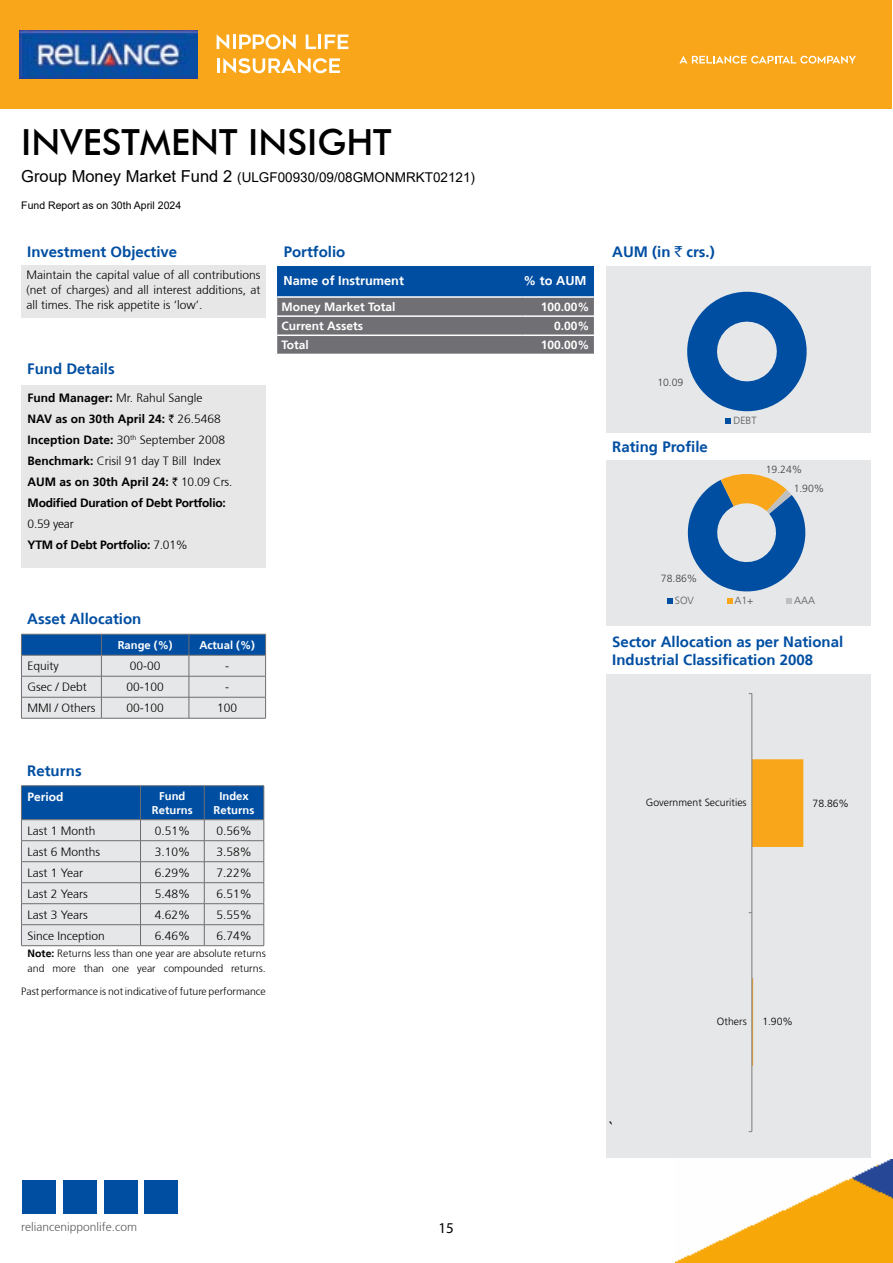
<style>
.page{position:relative;width:893px;height:1263px;background:#fff}
.page>*{position:absolute;margin:0;border:0;box-sizing:border-box;transform-origin:0 0}
.t1{font:500 36px "Futura BT";color:#000}
.t2{font:18px "Times New Roman";color:#000}
.t3{font:700 15px/18px "Frutiger 65";color:#004ea2}
.t4{font:15px "Myriad Pro";color:#000}
.t5{font:13.5px "Arial";color:#000}
.t6{font:700 12.75px "Frutiger 65";color:#fff}
.t7{font:300 12px/15px "Frutiger 45";color:#000;text-align:justify}
.t8{font:700 12px/21px "Frutiger 65";letter-spacing:-.02em;color:#000}
.t9{font:700 12px "Frutiger 65";color:#fff}
.t10{font:700 12px "Frutiger 65";color:#000}
.t11{font:300 12px "Frutiger 45";color:#58595b}
.t12{font:700 11.25px/13.5px "Frutiger 65";color:#fff;text-align:center}
.t13{font:300 10.5px/15px "Frutiger 45";color:#000}
.t14{font:10.5px "Arial";color:#000}
.t15{font:300 10.5px/18.6px "Frutiger 45";letter-spacing:-.005em;color:#404040}
.t16{font:300 10.5px "Frutiger 45";letter-spacing:.005em;color:#595959}
.s1{font-size:16.5px}
.s2{font-family:"Frutiger 65";font-weight:700}
.s3{font-family:"Rupee";font-weight:400}
.s4{font-family:"Frutiger 45";font-weight:300}
.s5{font-family:"Rupee Foradian";font-weight:400}
</style>
<div class="page">
<div style="left:21px;top:265px;width:245px;height:52px;background:#e7e7e7"></div>
<img style="left:675px;top:1159px;width:218px;height:104px">
<div style="left:1px;top:1px;width:891px;height:108px;background:#faa61a"></div>
<img style="left:20px;top:30px;width:177px;height:49px">
<svg style="left:217px;top:35px;width:12px;height:14px"></svg>
<hr style="left:233px;top:35px;width:3px;height:14px;background:#fff">
<svg style="left:239px;top:34px;width:57px;height:15px"></svg>
<svg style="left:306px;top:35px;width:10px;height:14px"></svg>
<hr style="left:318px;top:35px;width:3px;height:14px;background:#fff">
<svg style="left:325px;top:35px;width:23px;height:14px"></svg>
<hr style="left:217px;top:58px;width:3px;height:15px;background:#fff">
<svg style="left:223px;top:58px;width:117px;height:15px"></svg>
<svg style="left:679px;top:56px;width:177px;height:8px"></svg>
<div style="left:21px;top:385px;width:245px;height:183px;background:#e7e7e7"></div>
<svg style="left:21px;top:634px;width:245px;height:84px;background:#a7b9ce"></svg>
<hr style="left:21px;top:718px;width:80px;height:1px;background:#6d6e71">
<hr style="left:101px;top:718px;width:88px;height:1px;background:#6d6e71">
<hr style="left:189px;top:718px;width:77px;height:1px;background:#6d6e71">
<hr style="left:21px;top:785px;width:120px;height:1px;background:#6d6e71">
<hr style="left:141px;top:785px;width:63px;height:1px;background:#6d6e71">
<hr style="left:204px;top:785px;width:60px;height:1px;background:#6d6e71">
<svg style="left:21px;top:786px;width:244px;height:160px;background:#b0c1d3"></svg>
<hr style="left:21px;top:945px;width:120px;height:1px;background:#6d6e71">
<hr style="left:141px;top:945px;width:63px;height:1px;background:#6d6e71">
<hr style="left:204px;top:945px;width:60px;height:1px;background:#6d6e71">
<div style="left:277px;top:266px;width:317px;height:32px;background:#004ea2"></div>
<div style="left:277px;top:298px;width:317px;height:56px;background:#6f6f74"></div>
<hr style="left:277px;top:296px;width:245px;height:2px;background:#fff">
<hr style="left:522px;top:296px;width:72px;height:2px;background:#fff">
<hr style="left:277px;top:315px;width:245px;height:2px;background:#fff">
<hr style="left:522px;top:315px;width:72px;height:2px;background:#fff">
<hr style="left:277px;top:334px;width:245px;height:2px;background:#fff">
<hr style="left:522px;top:334px;width:72px;height:2px;background:#fff">
<div style="left:607px;top:266px;width:264px;height:166px;background:#e6e7e8"></div>
<svg style="left:687px;top:291px;width:120px;height:132px"></svg>
<div style="left:607px;top:674px;width:264px;height:483px;background:#e6e7e8"></div>
<hr style="left:751px;top:693px;width:1px;height:438px;background:#868686">
<svg style="left:749px;top:759px;width:54px;height:307px"></svg>
<div style="left:607px;top:461px;width:264px;height:165px;background:#e6e7e8"></div>
<svg style="left:667px;top:598px;width:5px;height:5px"></svg>
<svg style="left:687px;top:474px;width:119px;height:129px"></svg>
<div style="left:63px;top:1180px;width:33px;height:34px;background:#004ea2"></div>
<div style="left:104px;top:1180px;width:33px;height:34px;background:#004ea2"></div>
<div style="left:145px;top:1180px;width:33px;height:34px;background:#004ea2"></div>
<div style="left:22px;top:1180px;width:33px;height:34px;background:#004ea2"></div>
<h1 class="t1" style="left:21px;top:120px;width:372px">INVESTMENT INSIGHT</h1>
<p class="t5" style="left:21px;top:168px;width:455px"><span class="s1">Group Money Market Fund 2</span> (ULGF00930/09/08GMONMRKT02121)</p>
<p class="t14" style="left:21px;top:198px;width:161px">Fund Report as on 30th April 2024</p>
<p class="t3" style="left:27px;top:243px;width:152px">Investment Objective</p>
<p class="t7" style="left:26px;top:267px;width:236px">Maintain the capital value of all contributions (net of charges) and all interest additions, at all times. The risk appetite is ‘low’.</p>
<p class="t3" style="left:27px;top:360px;width:89px">Fund Details</p>
<p class="t7" style="left:28px;top:391px;width:176px"><span class="s2">Fund Manager:</span> Mr. Rahul Sangle</p>
<p class="t10" style="left:28px;top:412px;width:195px">NAV as on 30th April 24: <span class="s3">`</span> <span class="s4">26.5468</span></p>
<p class="t7" style="left:28px;top:430px;width:199px;line-height:21px"><span class="s2">Inception Date:</span> 30<sup>th</sup> September 2008<br><span class="s2">Benchmark:</span> Crisil 91 day T Bill Index</p>
<p class="t8" style="left:28px;top:472px;width:206px">AUM as on 30th April 24: <span class="s3">`</span> <span class="s4">10.09 Crs.<br></span>Modified Duration of Debt Portfolio:</p>
<p class="t7" style="left:28px;top:517px;width:48px">0.59 year</p>
<p class="t8" style="left:28px;top:535px;width:162px">YTM of Debt Portfolio: <span class="s4">7.01%</span></p>
<p class="t3" style="left:284px;top:243px;width:63px">Portfolio</p>
<p class="t6" style="left:284px;top:273px;width:122px">Name of Instrument</p>
<p class="t6" style="left:524px;top:273px;width:65px">% to AUM</p>
<p class="t9" style="left:281px;top:300px;width:116px">Money Market Total</p>
<p class="t9" style="left:541px;top:300px;width:50px">100.00%</p>
<p class="t9" style="left:281px;top:319px;width:83px">Current Assets</p>
<p class="t9" style="left:554px;top:319px;width:37px">0.00%</p>
<p class="t9" style="left:281px;top:338px;width:29px">Total</p>
<p class="t9" style="left:541px;top:338px;width:50px">100.00%</p>
<p class="t3" style="left:27px;top:610px;width:116px">Asset Allocation</p>
<p class="t12" style="left:118px;top:638px;width:57px">Range (%)</p>
<p class="t12" style="left:199px;top:638px;width:57px">Actual (%)</p>
<p class="t7" style="left:27px;top:659px;width:33px">Equity</p>
<p class="t7" style="left:130px;top:659px;width:32px">00-00</p>
<p class="t7" style="left:225px;top:659px;width:5px">-</p>
<p class="t7" style="left:27px;top:680px;width:61px">Gsec / Debt</p>
<p class="t7" style="left:126px;top:680px;width:39px">00-100</p>
<p class="t7" style="left:225px;top:680px;width:5px">-</p>
<p class="t7" style="left:27px;top:701px;width:69px">MMI / Others</p>
<p class="t7" style="left:127px;top:701px;width:39px">00-100</p>
<p class="t7" style="left:217px;top:701px;width:22px">100</p>
<p class="t3" style="left:27px;top:762px;width:56px">Returns</p>
<p class="t9" style="left:27px;top:789px;width:38px">Period</p>
<p class="t12" style="left:152px;top:789px;width:42px">Fund<br>Returns</p>
<p class="t12" style="left:214px;top:789px;width:42px">Index<br>Returns</p>
<p class="t7" style="left:27px;top:823px;width:70px">Last 1 Month</p>
<p class="t7" style="left:155px;top:823px;width:37px">0.51%</p>
<p class="t7" style="left:216px;top:823px;width:37px">0.56%</p>
<p class="t7" style="left:27px;top:844px;width:74px">Last 6 Months</p>
<p class="t7" style="left:155px;top:844px;width:37px">3.10%</p>
<p class="t7" style="left:216px;top:844px;width:37px">3.58%</p>
<p class="t7" style="left:27px;top:865px;width:57px">Last 1 Year</p>
<p class="t7" style="left:155px;top:865px;width:37px">6.29%</p>
<p class="t7" style="left:216px;top:865px;width:37px">7.22%</p>
<p class="t7" style="left:27px;top:886px;width:62px">Last 2 Years</p>
<p class="t7" style="left:155px;top:886px;width:37px">5.48%</p>
<p class="t7" style="left:216px;top:886px;width:37px">6.51%</p>
<p class="t7" style="left:27px;top:907px;width:62px">Last 3 Years</p>
<p class="t7" style="left:155px;top:907px;width:37px">4.62%</p>
<p class="t7" style="left:216px;top:907px;width:37px">5.55%</p>
<p class="t7" style="left:27px;top:928px;width:79px">Since Inception</p>
<p class="t7" style="left:155px;top:928px;width:37px">6.46%</p>
<p class="t7" style="left:216px;top:928px;width:37px">6.74%</p>
<p class="t13" style="left:28px;top:946px;width:240px"><span class="s2">Note:</span> Returns less than one year are absolute returns and more than one year compounded returns.</p>
<p class="t13" style="left:21px;top:984px;width:246px">Past performance is not indicative of future performance</p>
<p class="t3" style="left:612px;top:243px;width:104px">AUM (in <span class="s5">`</span> crs.)</p>
<p class="t15" style="left:657px;top:373px;width:27px">10.09</p>
<p class="t3" style="left:612px;top:438px;width:97px">Rating Profile</p>
<p class="t16" style="left:733px;top:414px;width:25px">DEBT</p>
<p class="t15" style="left:794px;top:460px;width:32px;text-indent:-28px">19.24%<br>1.90%</p>
<p class="t15" style="left:661px;top:569px;width:38px">78.86%</p>
<p class="t16" style="left:675px;top:594px;width:21px">SOV</p>
<p class="t16" style="left:734px;top:594px;width:21px">A1+</p>
<p class="t16" style="left:794px;top:594px;width:22px">AAA</p>
<p class="t3" style="left:612px;top:633px;width:232px">Sector Allocation as per National<br>Industrial Classification 2008</p>
<p class="t13" style="left:646px;top:795px;width:102px">Government Securities</p>
<p class="t13" style="left:813px;top:795px;width:38px">78.86%</p>
<p class="t13" style="left:717px;top:1014px;width:31px">Others</p>
<p class="t13" style="left:762px;top:1014px;width:32px">1.90%</p>
<h2 class="t2" style="left:608px;top:1115px;width:7px">`</h2>
<p class="t11" style="left:21px;top:1220px;width:117px">reliancenipponlife.com</p>
<p class="t4" style="left:439px;top:1218px;width:17px">15</p>
</div>
